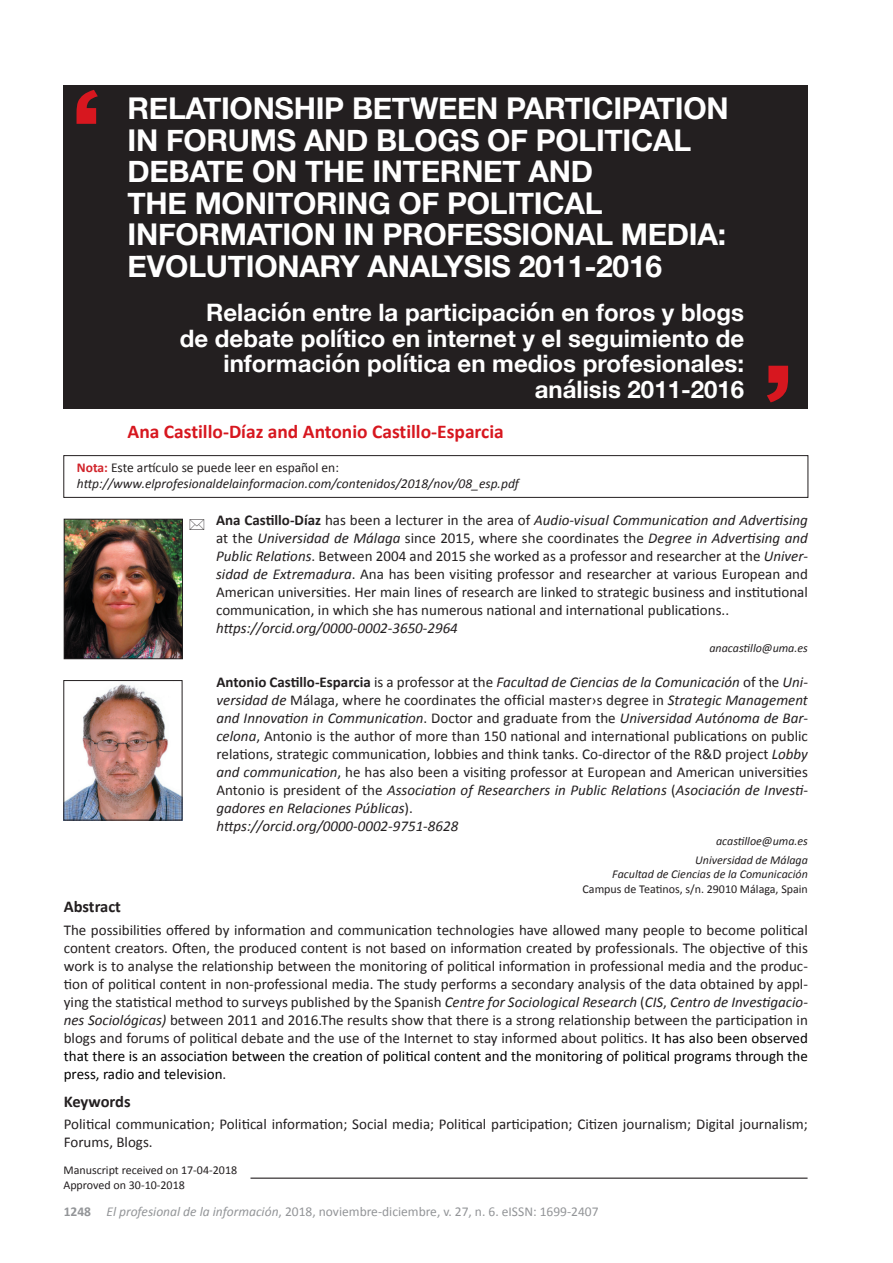
<style>
.page{position:relative;width:893px;height:1263px;background:#fff}
.page>*{position:absolute;margin:0;border:0;box-sizing:border-box;transform-origin:0 0}
.t1{font:700 30px/31.5px "Helvetica Neue";letter-spacing:-.01em;color:#fff}
.t2{font:700 24px/25.5px "Helvetica Neue";color:#fff;text-align:right}
.t3{font:700 19.5px "Calibri";color:#d7171f}
.t4{font:700 16.5px "Calibri";letter-spacing:-.005em;color:#231f20}
.t5{font:15px/18px "Calibri";color:#231f20;text-align:justify}
.t6{font:italic 15px "Calibri";color:#231f20}
.t7{font:italic 13.5px/16.2px "Calibri";color:#231f20}
.t8{font:13.5px "Calibri";color:#939598}
.t9{font:italic 12px/18.6px "Calibri";color:#231f20;text-align:right}
.t10{font:12px/14.4px "Calibri";color:#231f20}
.s1{font-weight:700;font-style:normal;color:#d1232a}
.s2{font-style:normal}
.s3{font-weight:700}
.s4{font-style:italic}
.s5{color:#000}
</style>
<div class="page">
<div style="left:64px;top:85px;width:744px;height:323px;background:#231f20"></div>
<svg style="left:767px;top:366px;width:21px;height:36px"></svg>
<svg style="left:77px;top:90px;width:21px;height:34px"></svg>
<img style="left:66px;top:521px;width:115px;height:136px">
<div style="left:64px;top:519px;width:119px;height:140px;border:1px solid #231f20"></div>
<img style="left:65px;top:684px;width:115px;height:134px">
<div style="left:63px;top:680px;width:119px;height:140px;border:1px solid #231f20"></div>
<div style="left:63px;top:455px;width:745px;height:43px;border:1px solid #231f20"></div>
<hr style="left:250px;top:1177px;width:557px;height:2px;background:#231f20">
<h1 class="t1" style="left:128px;top:94px;width:603px">RELATIONSHIP BETWEEN PARTICIPATION<br>IN FORUMS AND BLOGS OF POLITICAL<br>DEBATE ON THE INTERNET AND<br>THE MONITORING OF POLITICAL<br>INFORMATION IN PROFESSIONAL MEDIA:<br>EVOLUTIONARY ANALYSIS 2011-2016</h1>
<h2 class="t2" style="left:180px;top:301px;width:566px">Relación entre la participación en foros y blogs de debate político en internet y el seguimiento de información política en medios profesionales: análisis 2011-2016</h2>
<h3 class="t3" style="left:128px;top:425px;width:378px">Ana Castillo-Díaz and Antonio Castillo-Esparcia</h3>
<p class="t7" style="left:77px;top:459px;width:444px"><span class="s1">Nota:</span> <span class="s2">Este artículo se puede leer en español en: </span>http://www.elprofesionaldelainformacion.com/contenidos/2018/nov/08_esp.pdf</p>
<p class="t5" style="left:216px;top:512px;width:593px"><span class="s3">Ana Castillo-Díaz</span> has been a lecturer in the area of <span class="s4">Audio-visual Communication and Advertising </span>at the <span class="s4">Universidad de Málaga</span> since 2015, where she coordinates the <span class="s4">Degree in Advertising and Public Relations</span>. Between 2004 and 2015 she worked as a professor and researcher at the <span class="s4">Univer&shy;sidad de Extremadura</span>. Ana has been visiting professor and researcher at various European and American universities. Her main lines of research are linked to strategic business and institutional communication, in which she has numerous national and international publications..</p>
<p class="t6" style="left:216px;top:618px;width:243px">https://orcid.org/0000-0002-3650-2964</p>
<p class="t9" style="left:709px;top:638px;width:100px">anacastillo@uma.es</p>
<p class="t5" style="left:216px;top:674px;width:593px;text-align:left"><span class="s3">Antonio Castillo-Esparcia</span> is a professor at the <span class="s4">Facultad de Ciencias de la Comunicación</span> of the <span class="s4">Uni&shy;versidad de</span> Málaga, where he coordinates the official master›s degree in <span class="s4">Strategic Management and Innovation in Communication</span>. Doctor and graduate from the <span class="s4">Universidad Autónoma de Bar&shy;celona</span>, Antonio is the author of more than 150 national and international publications on public relations, strategic communication, lobbies and think tanks. Co-director of the R&amp;D project <span class="s4">Lobby and communication</span>, he has also been a visiting professor at European and American universities Antonio is president of the <span class="s4">Association of Researchers in Public Relations</span> (<span class="s4">Asociación de Investi&shy;gadores en Relaciones Públicas</span>).<br><span class="s4">https://orcid.org/0000-0002-9751-8628</span></p>
<p class="t9" style="left:695px;top:831px;width:114px">acastilloe@uma.es<br>Universidad de Málaga</p>
<p class="t9" style="left:612px;top:866px;width:197px">Facultad de Ciencias de la Comunicación</p>
<p class="t10" style="left:583px;top:881px;width:227px">Campus de Teatinos, s/n. 29010 Málaga, Spain</p>
<p class="t4" style="left:64px;top:901px;width:59px">Abstract</p>
<p class="t5" style="left:64px;top:921px;width:746px">The possibilities offered by information and communication technologies have allowed many people to become political content creators. Often, the produced content is not based on information created by professionals. The objective of this work is to analyse the relationship between the monitoring of political information in professional media and the produc&shy;tion of political content in non-professional media. The study performs a secondary analysis of the data obtained by appl&shy;ying the statistical method to surveys published by the Spanish <span class="s4">Centre for Sociological Research</span> (<span class="s4">CIS</span>, <span class="s4">Centro de Investigacio&shy;nes Sociológicas)</span> between 2011 and 2016.The results show that there is a strong relationship between the participation in blogs and forums of political debate and the use of the Internet to stay informed about politics. <span class="s5">It has also been observed that there is an association between the creation of political content and the monitoring of political programs through the press, radio and television</span>.</p>
<p class="t4" style="left:64px;top:1096px;width:68px">Keywords</p>
<p class="t5" style="left:64px;top:1115px;width:746px">Political communication; Political information; Social media; Political participation; Citizen journalism; Digital journalism;<br>Forums, Blogs.</p>
<p class="t10" style="left:63px;top:1164px;width:175px">Manuscript received on 17-04-2018<br>Approved on 30-10-2018</p>
<p class="t8" style="left:64px;top:1207px;width:536px"><span class="s3">1248</span> <span class="s4">El profesional de la información</span>, 2018, noviembre-diciembre, v. 27, n. 6. eISSN: 1699-2407</p>
</div>
